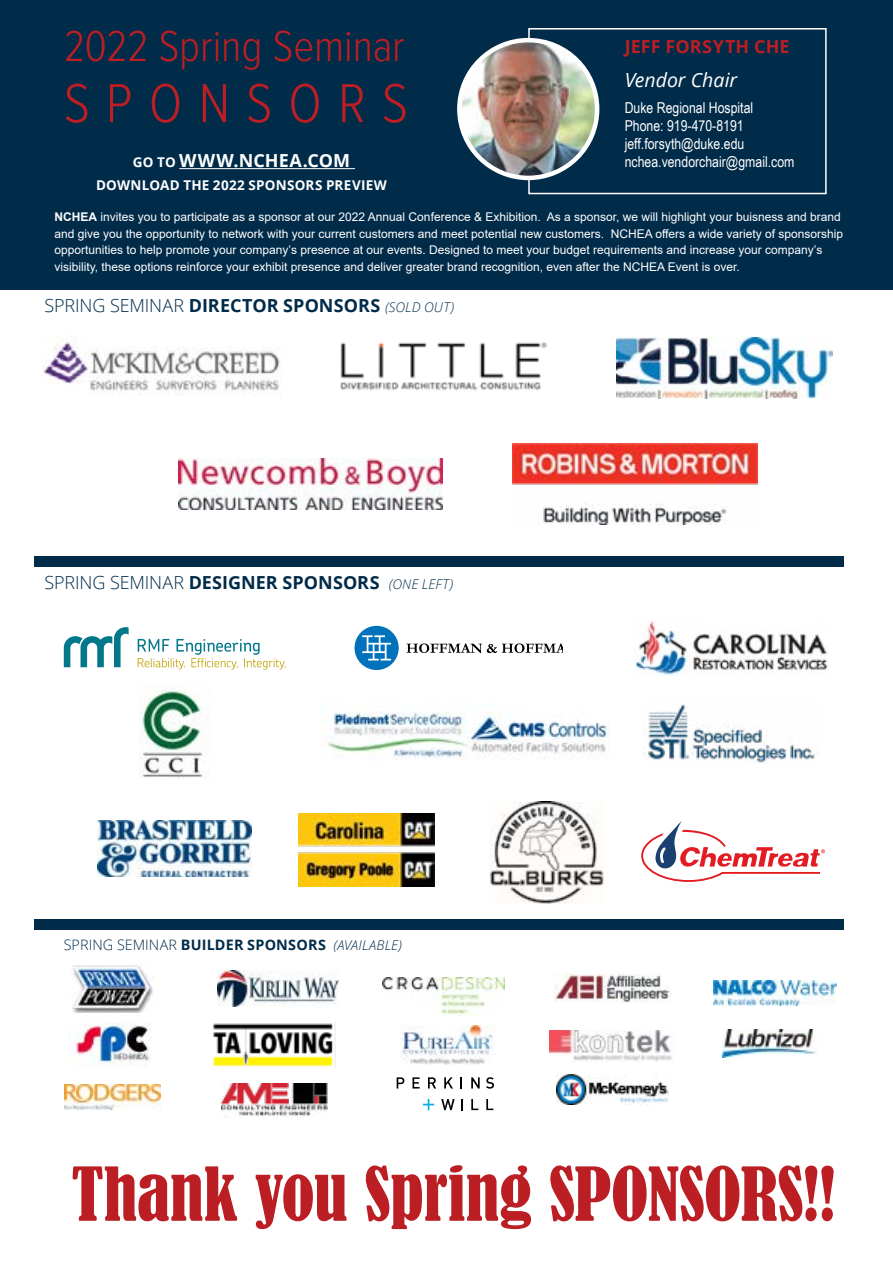
<style>
.page{position:relative;width:893px;height:1263px;background:#fff}
.page>*{position:absolute;margin:0;border:0;box-sizing:border-box;transform-origin:0 0}
.t1{font:condensed 69px "Bernard";letter-spacing:-.005em;color:#bb1e23}
.t2{font:300 57px "Proxima Nova Cond";letter-spacing:.28em;color:#bb1e23}
.t3{font:300 45px "Proxima Nova Cond";letter-spacing:-.005em;color:#bb1e23}
.t4{font:italic 19.5px "Open Sans";color:#fff}
.t5{font:700 18px "Open Sans";letter-spacing:.005em;color:#002b49}
.t6{font:700 18px "Open Sans";letter-spacing:.005em;color:#fff}
.t7{font:700 18px "Open Sans";letter-spacing:.005em;color:#bb1e23}
.t8{font:15px/18px "Arial Narrow";color:#fff}
.t9{font:700 14.4px "Open Sans";letter-spacing:.01em;color:#002b49}
.t10{font:700 13.5px "Open Sans";letter-spacing:.02em;color:#fff}
.t11{font:12px/16.5px "Arial";color:#fff}
.s1{font-size:13.5px}
.s2{font-weight:700}
.s3{font-weight:300}
.s4{font-weight:300;font-style:italic;font-size:13.5px}
</style>
<div class="page">
<div style="left:0;top:0;width:893px;height:289px;background:#002b49"></div>
<div style="left:528px;top:28px;width:299px;height:166px;border:2px solid #fff"></div>
<div style="left:34px;top:556px;width:809px;height:11px;background:#002b49"></div>
<img style="left:459px;top:40px;width:138px;height:138px;border-radius:69px">
<div style="left:457px;top:38px;width:142px;height:142px;border:4px solid #fff;border-radius:50%"></div>
<svg style="left:397px;top:1077px;width:7px;height:11px"></svg>
<svg style="left:412px;top:1077px;width:8px;height:11px"></svg>
<svg style="left:428px;top:1077px;width:8px;height:11px"></svg>
<svg style="left:444px;top:1077px;width:9px;height:11px"></svg>
<svg style="left:471px;top:1077px;width:9px;height:11px"></svg>
<svg style="left:486px;top:1077px;width:8px;height:11px"></svg>
<svg style="left:441px;top:1099px;width:14px;height:11px"></svg>
<svg style="left:471px;top:1099px;width:7px;height:11px"></svg>
<svg style="left:486px;top:1099px;width:7px;height:11px"></svg>
<svg style="left:423px;top:1099px;width:11px;height:11px"></svg>
<img style="left:617px;top:337px;width:216px;height:61px">
<img style="left:512px;top:443px;width:245px;height:81px">
<img style="left:179px;top:458px;width:263px;height:51px">
<img style="left:340px;top:342px;width:207px;height:49px">
<img style="left:41px;top:340px;width:240px;height:56px">
<svg style="left:64px;top:627px;width:65px;height:40px"></svg>
<svg style="left:138px;top:639px;width:148px;height:30px"></svg>
<div style="left:354px;top:626px;width:45px;height:44px;background:#0072bc;border-radius:50%"></div>
<svg style="left:362px;top:635px;width:29px;height:25px"></svg>
<svg style="left:406px;top:643px;width:157px;height:10px"></svg>
<img style="left:635px;top:621px;width:193px;height:54px">
<img style="left:139px;top:688px;width:71px;height:91px">
<img style="left:326px;top:711px;width:283px;height:48px">
<img style="left:643px;top:704px;width:174px;height:59px">
<img style="left:98px;top:820px;width:154px;height:56px">
<img style="left:298px;top:813px;width:136px;height:73px">
<img style="left:489px;top:801px;width:115px;height:102px">
<img style="left:71px;top:965px;width:82px;height:47px">
<img style="left:553px;top:973px;width:119px;height:30px">
<img style="left:383px;top:978px;width:122px;height:38px">
<img style="left:218px;top:970px;width:120px;height:36px">
<img style="left:68px;top:1023px;width:83px;height:43px">
<img style="left:213px;top:1022px;width:123px;height:46px">
<img style="left:400px;top:1025px;width:94px;height:39px">
<img style="left:549px;top:1030px;width:123px;height:32px">
<img style="left:64px;top:1084px;width:96px;height:25px">
<img style="left:221px;top:1083px;width:106px;height:35px">
<div style="left:34px;top:919px;width:809px;height:10px;background:#002b49"></div>
<hr style="left:179px;top:168px;width:176px;height:1px;background:#fff">
<svg style="left:641px;top:821px;width:184px;height:61px"></svg>
<img style="left:557px;top:1074px;width:112px;height:30px">
<img style="left:713px;top:980px;width:123px;height:25px">
<img style="left:723px;top:1029px;width:94px;height:28px">
<h3 class="t3" style="left:64px;top:13px;width:343px">2022 Spring Seminar</h3>
<h2 class="t2" style="left:64px;top:61px;width:346px">SPONSORS</h2>
<h3 class="t7" style="left:625px;top:34px;width:166px">JEFF FORSYTH CHE</h3>
<h3 class="t4" style="left:625px;top:67px;width:114px">Vendor Chair</h3>
<p class="t8" style="left:625px;top:99px;width:171px">Duke Regional Hospital<br>Phone: 919-470-8191 jeff.forsyth@duke.edu nchea.vendorchair@gmail.com</p>
<h3 class="t6" style="left:133px;top:148px;width:219px"><span class="s1">GO TO</span> WWW.NCHEA.COM</h3>
<p class="t10" style="left:96px;top:175px;width:292px">DOWNLOAD THE 2022 SPONSORS PREVIEW</p>
<p class="t11" style="left:54px;top:209px;width:790px"><span class="s2">NCHEA</span> invites you to participate as a sponsor at our 2022 Annual Conference &amp; Exhibition. As a sponsor, we will highlight your buisness and brand and give you the opportunity to network with your current customers and meet potential new customers. NCHEA offers a wide variety of sponsorship opportunities to help promote your company’s presence at our events. Designed to meet your budget requirements and increase your company’s visibility, these options reinforce your exhibit presence and deliver greater brand recognition, even after the NCHEA Event is over.</p>
<h3 class="t5" style="left:45px;top:292px;width:411px"><span class="s3">SPRING SEMINAR</span> DIRECTOR SPONSORS <span class="s4">(SOLD OUT)</span></h3>
<h3 class="t5" style="left:45px;top:570px;width:410px"><span class="s3">SPRING SEMINAR</span> DESIGNER SPONSORS <span class="s4">(ONE LEFT)</span></h3>
<p class="t9" style="left:64px;top:934px;width:340px"><span class="s3">SPRING SEMINAR</span> BUILDER SPONSORS <span class="s4">(AVAILABLE)</span></p>
<h1 class="t1" style="left:71px;top:1154px;width:766px">Thank you Spring SPONSORS!!</h1>
</div>
